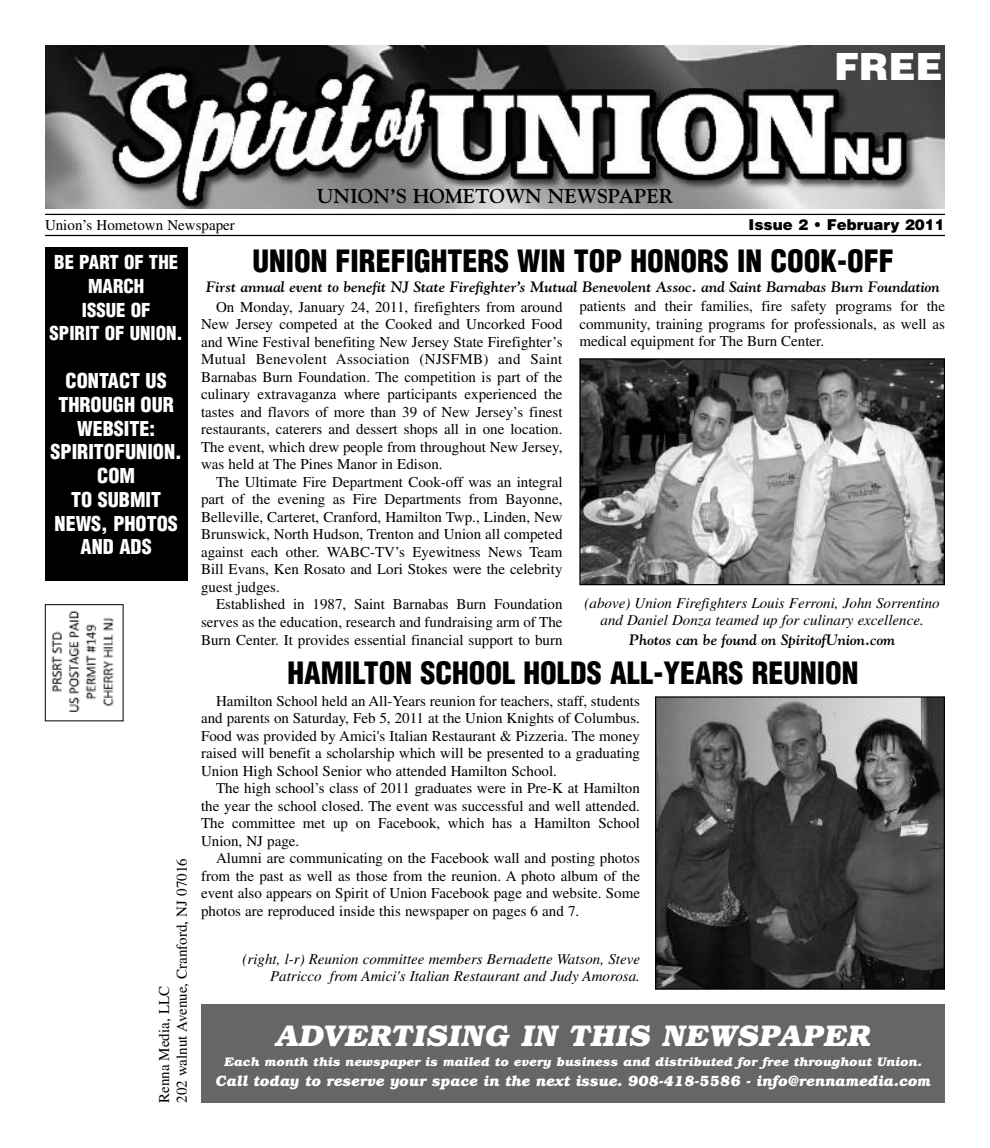
<style>
.page{position:relative;width:990px;height:1148px;background:#fff}
.page>*{position:absolute;margin:0;border:0;box-sizing:border-box;transform-origin:0 0}
.t1{font:900 37.5px "Helvetica";color:#fff}
.t2{font:900 condensed 30px "Helvetica";color:#000}
.t3{font:italic 700 30px "Bookman";color:#fff}
.t4{font:900 condensed 20px/23.8px "Helvetica";color:#fff;text-align:center}
.t5{font:700 20px "Goudy";color:#000}
.t6{font:900 condensed 18.75px/23.8px "Helvetica";color:#fff;text-align:center}
.t7{font:15px/17.5px "Times";color:#000;text-align:justify}
.t8{font:italic 15px/17.5px "Times";color:#000;text-align:center}
.t9{font:italic 700 15px "Goudy";color:#000}
.t10{font:italic 700 15px "Bookman";color:#fff;scale:.95 1}
.t11{font:900 15px "Helvetica";color:#000}
.t12{font:italic 700 12.5px "Bookman";color:#fff}
</style>
<div class="page">
<img style="left:45px;top:45px;width:900px;height:163px">
<hr style="left:45px;top:214px;width:900px;height:1px;background:#000">
<hr style="left:45px;top:235px;width:900px;height:1px;background:#000">
<div style="left:45px;top:248px;width:142px;height:333px;background:#000"></div>
<img style="left:51px;top:610px;width:63px;height:102px">
<div style="left:45px;top:604px;width:78px;height:117px;border:1px solid #000"></div>
<div style="left:201px;top:1004px;width:744px;height:98px;background:#666"></div>
<img style="left:581px;top:360px;width:362px;height:223px">
<div style="left:579px;top:358px;width:366px;height:227px;border:1px solid #000"></div>
<img style="left:657px;top:698px;width:286px;height:289px">
<div style="left:655px;top:696px;width:290px;height:293px;border:1px solid #000"></div>
<h3 class="t5" style="left:317px;top:184px;width:358px">UNION’S HOMETOWN NEWSPAPER</h3>
<h1 class="t1" style="left:834px;top:45px;width:110px">FREE</h1>
<p class="t7" style="left:45px;top:218px;width:191px">Union’s Hometown Newspaper</p>
<p class="t11" style="left:749px;top:216px;width:198px">Issue 2 • February 2011</p>
<p class="t6" style="left:50px;top:251px;width:135px">BE PART OF THE<br>MARCH<br>ISSUE OF<br>SPIRIT OF UNION.</p>
<h3 class="t4" style="left:51px;top:369px;width:133px">CONTACT US<br>THROUGH OUR<br>WEBSITE:<br>SPIRITOFUNION.<br>COM<br>TO SUBMIT<br>NEWS, PHOTOS<br>AND ADS</h3>
<p class="t7" style="left:157px;top:1102px;width:246px;rotate:-90deg">Renna Media, LLC<br>202 walnut Avenue, Cranford, NJ 07016</p>
<h2 class="t2" style="left:252px;top:244px;width:643px">UNION FIREFIGHTERS WIN TOP HONORS IN COOK-OFF</h2>
<p class="t9" style="left:206px;top:278px;width:735px">First annual event to benefit NJ State Firefighter’s Mutual Benevolent Assoc. and Saint Barnabas Burn Foundation</p>
<p class="t7" style="left:579px;top:299px;width:367px">patients and their families, fire safety programs for the community, training programs for professionals, as well as medical equipment for The Burn Center.</p>
<p class="t7" style="left:201px;top:299px;width:363px;text-indent:15px">On Monday, January 24, 2011, firefighters from around New Jersey competed at the Cooked and Uncorked Food and Wine Festival benefiting New Jersey State Firefighter’s Mutual Benevolent Association (NJSFMB) and Saint Barnabas Burn Foundation. The competition is part of the culinary extravaganza where participants experienced the tastes and flavors of more than 39 of New Jersey’s finest restaurants, caterers and dessert shops all in one location.<br>The event, which drew people from throughout New Jersey, was held at The Pines Manor in Edison.</p>
<p class="t7" style="left:201px;top:474px;width:363px;text-indent:15px">The Ultimate Fire Department Cook-off was an integral part of the evening as Fire Departments from Bayonne, Belleville, Carteret, Cranford, Hamilton Twp., Linden, New Brunswick, North Hudson, Trenton and Union all competed against each other. WABC-TV’s Eyewitness News Team Bill Evans, Ken Rosato and Lori Stokes were the celebrity guest judges.</p>
<p class="t7" style="left:201px;top:597px;width:363px;text-indent:15px">Established in 1987, Saint Barnabas Burn Foundation serves as the education, research and fundraising arm of The Burn Center. It provides essential financial support to burn</p>
<p class="t8" style="left:585px;top:595px;width:357px">(above) Union Firefighters Louis Ferroni, John Sorrentino and Daniel Donza teamed up for culinary excellence.</p>
<p class="t9" style="left:629px;top:631px;width:268px">Photos can be found on SpiritofUnion.com</p>
<h2 class="t2" style="left:288px;top:656px;width:572px">HAMILTON SCHOOL HOLDS ALL-YEARS REUNION</h2>
<p class="t7" style="left:201px;top:693px;width:440px;text-indent:15px">Hamilton School held an All-Years reunion for teachers, staff, students and parents on Saturday, Feb 5, 2011 at the Union Knights of Columbus.<br>Food was provided by Amici's Italian Restaurant &amp; Pizzeria. The money raised will benefit a scholarship which will be presented to a graduating Union High School Senior who attended Hamilton School.</p>
<p class="t7" style="left:201px;top:781px;width:440px;text-indent:15px">The high school’s class of 2011 graduates were in Pre-K at Hamilton the year the school closed. The event was successful and well attended.<br>The committee met up on Facebook, which has a Hamilton School Union, NJ page.</p>
<p class="t7" style="left:201px;top:851px;width:440px;text-indent:15px">Alumni are communicating on the Facebook wall and posting photos from the past as well as those from the reunion. A photo album of the event also appears on Spirit of Union Facebook page and website. Some photos are reproduced inside this newspaper on pages 6 and 7.</p>
<p class="t8" style="left:243px;top:951px;width:399px;text-align:right">(right, l-r) Reunion committee members Bernadette Watson, Steve<br>Patricco from Amici's Italian Restaurant and Judy Amorosa.</p>
<h2 class="t3" style="left:275px;top:1024px;width:597px">ADVERTISING IN THIS NEWSPAPER</h2>
<p class="t12" style="left:224px;top:1057px;width:699px">Each month this newspaper is mailed to every business and distributed for free throughout Union.</p>
<p class="t10" style="left:215px;top:1075px;width:754px">Call today to reserve your space in the next issue. 908-418-5586 - info@rennamedia.com</p>
</div>
